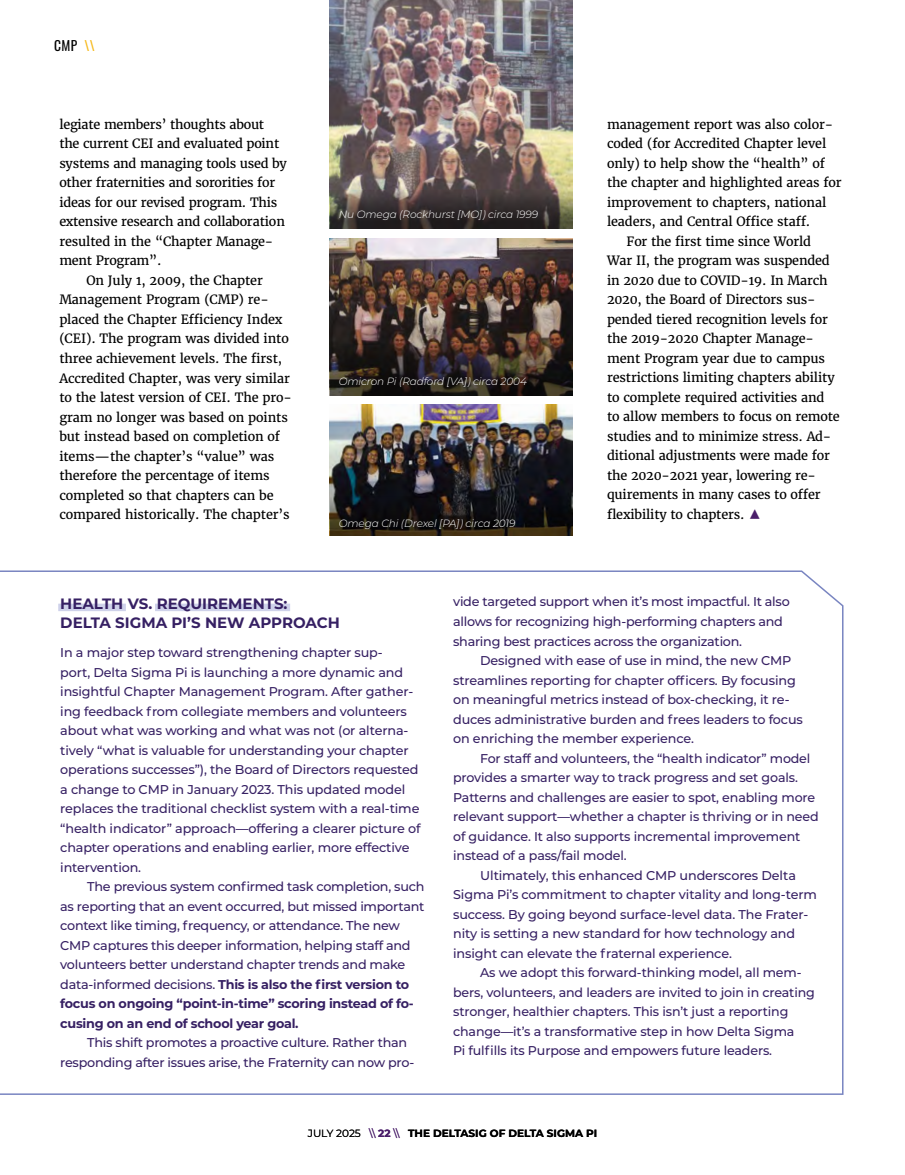
<style>
.page{position:relative;width:905px;height:1175px;background:#fff}
.page>*{position:absolute;margin:0;border:0;box-sizing:border-box;transform-origin:0 0}
.t1{font:700 15px/19.5px "Montserrat";color:#362063}
.t2{font:13.5px "Oswald";color:#000}
.t3{font:500 12.75px/19.5px "Montserrat";letter-spacing:-.01em;color:#362063}
.t4{font:12.75px "Merriweather";letter-spacing:-.01em;color:#000}
.t5{font:italic 300 10.5px "Montserrat";letter-spacing:-.01em;color:#fff}
.t6{font:700 10.5px "Montserrat";color:#000}
.t7{font:10.5px "Montserrat";color:#000}
.s1{color:#f6b819}
.s2{font-family:"Montserrat";font-size:22.5px;color:#4a1e6a}
.s3{font-weight:700}
.s4{color:#4a1e6a}
.s5{font-weight:700;color:#4a1e6a}
</style>
<div class="page">
<svg style="left:0;top:570px;width:844px;height:525px"></svg>
<img style="left:330px;top:405px;width:242px;height:91px">
<img style="left:330px;top:238px;width:242px;height:105px">
<img style="left:330px;top:0;width:242px;height:189px">
<svg style="left:330px;top:496px;width:242px;height:39px;background:#1b1713"></svg>
<svg style="left:330px;top:343px;width:242px;height:52px;background:#2f2520"></svg>
<svg style="left:330px;top:189px;width:242px;height:40px;background:#413a37"></svg>
<div style="left:58px;top:603px;width:68px;height:8px;background:#cfd2ea"></div>
<div style="left:155px;top:603px;width:135px;height:8px;background:#cfd2ea"></div>
<p class="t2" style="left:54px;top:34px;width:42px">CMP <span class="s1">\\</span></p>
<p class="t4" style="left:59px;top:116px;width:206px">legiate members’ thoughts about</p>
<p class="t4" style="left:59px;top:136px;width:221px">the current CEI and evaluated point</p>
<p class="t4" style="left:59px;top:155px;width:229px">systems and managing tools used by</p>
<p class="t4" style="left:59px;top:175px;width:217px">other fraternities and sororities for</p>
<p class="t4" style="left:59px;top:194px;width:219px">ideas for our revised program. This</p>
<p class="t4" style="left:59px;top:214px;width:227px">extensive research and collaboration</p>
<p class="t4" style="left:59px;top:233px;width:215px">resulted in the “Chapter Manage-</p>
<p class="t4" style="left:59px;top:253px;width:104px">ment Program”.</p>
<p class="t4" style="left:86px;top:272px;width:178px">On July 1, 2009, the Chapter</p>
<p class="t4" style="left:59px;top:292px;width:211px">Management Program (CMP) re-</p>
<p class="t4" style="left:59px;top:311px;width:225px">placed the Chapter Efficiency Index</p>
<p class="t4" style="left:59px;top:331px;width:231px">(CEI). The program was divided into</p>
<p class="t4" style="left:59px;top:350px;width:224px">three achievement levels. The first,</p>
<p class="t4" style="left:59px;top:370px;width:232px">Accredited Chapter, was very similar</p>
<p class="t4" style="left:59px;top:389px;width:234px">to the latest version of CEI. The pro-</p>
<p class="t4" style="left:59px;top:409px;width:230px">gram no longer was based on points</p>
<p class="t4" style="left:59px;top:428px;width:222px">but instead based on completion of</p>
<p class="t4" style="left:59px;top:448px;width:216px">items—the chapter’s “value” was</p>
<p class="t4" style="left:59px;top:467px;width:212px">therefore the percentage of items</p>
<p class="t4" style="left:59px;top:487px;width:216px">completed so that chapters can be</p>
<p class="t4" style="left:59px;top:506px;width:232px">compared historically. The chapter’s</p>
<p class="t5" style="left:339px;top:208px;width:201px">Nu Omega (Rockhurst [MO]) circa 1999</p>
<p class="t5" style="left:339px;top:374px;width:190px">Omicron Pi (Radford [VA]) circa 2004</p>
<p class="t5" style="left:339px;top:516px;width:178px">Omega Chi (Drexel [PA]) circa 2019</p>
<p class="t4" style="left:607px;top:116px;width:227px">management report was also color-</p>
<p class="t4" style="left:607px;top:136px;width:221px">coded (for Accredited Chapter level</p>
<p class="t4" style="left:607px;top:155px;width:219px">only) to help show the “health” of</p>
<p class="t4" style="left:607px;top:175px;width:236px">the chapter and highlighted areas for</p>
<p class="t4" style="left:607px;top:194px;width:221px">improvement to chapters, national</p>
<p class="t4" style="left:607px;top:214px;width:205px">leaders, and Central Office staff.</p>
<p class="t4" style="left:626px;top:233px;width:186px">For the first time since World</p>
<p class="t4" style="left:607px;top:253px;width:224px">War II, the program was suspended</p>
<p class="t4" style="left:607px;top:272px;width:222px">in 2020 due to COVID-19. In March</p>
<p class="t4" style="left:607px;top:292px;width:210px">2020, the Board of Directors sus-</p>
<p class="t4" style="left:607px;top:311px;width:222px">pended tiered recognition levels for</p>
<p class="t4" style="left:607px;top:331px;width:208px">the 2019-2020 Chapter Manage-</p>
<p class="t4" style="left:607px;top:350px;width:219px">ment Program year due to campus</p>
<p class="t4" style="left:607px;top:370px;width:229px">restrictions limiting chapters ability</p>
<p class="t4" style="left:607px;top:389px;width:219px">to complete required activities and</p>
<p class="t4" style="left:607px;top:409px;width:234px">to allow members to focus on remote</p>
<p class="t4" style="left:607px;top:428px;width:226px">studies and to minimize stress. Ad-</p>
<p class="t4" style="left:607px;top:448px;width:224px">ditional adjustments were made for</p>
<p class="t4" style="left:607px;top:467px;width:210px">the 2020-2021 year, lowering re-</p>
<p class="t4" style="left:607px;top:487px;width:215px">quirements in many cases to offer</p>
<p class="t4" style="left:607px;top:506px;width:156px">flexibility to chapters. <span class="s2">▲</span></p>
<p class="t1" style="left:60px;top:593px;width:281px">HEALTH VS. REQUIREMENTS:<br>DELTA SIGMA PI’S NEW APPROACH</p>
<p class="t3" style="left:60px;top:642px;width:362px">In a major step toward strengthening chapter sup-<br>port, Delta Sigma Pi is launching a more dynamic and insightful Chapter Management Program. After gather&shy;ing feedback from collegiate members and volunteers about what was working and what was not (or alterna&shy;tively “what is valuable for understanding your chapter operations successes”), the Board of Directors requested a change to CMP in January 2023. This updated model replaces the traditional checklist system with a real-time “health indicator” approach—offering a clearer picture of chapter operations and enabling earlier, more effective intervention.</p>
<p class="t3" style="left:60px;top:876px;width:365px;text-indent:27px">The previous system confirmed task completion, such as reporting that an event occurred, but missed important context like timing, frequency, or attendance. The new CMP captures this deeper information, helping staff and volunteers better understand chapter trends and make data-informed decisions. <span class="s3">This is also the first version to focus on ongoing “point-in-time” scoring instead of fo&shy;cusing on an end of school year goal.</span></p>
<p class="t3" style="left:60px;top:1032px;width:355px;text-indent:27px">This shift promotes a proactive culture. Rather than responding after issues arise, the Fraternity can now pro-</p>
<p class="t3" style="left:453px;top:591px;width:338px">vide targeted support when it’s most impactful. It also allows for recognizing high-performing chapters and sharing best practices across the organization.</p>
<p class="t3" style="left:453px;top:650px;width:351px;text-indent:27px">Designed with ease of use in mind, the new CMP streamlines reporting for chapter officers. By focusing on meaningful metrics instead of box-checking, it re&shy;duces administrative burden and frees leaders to focus on enriching the member experience.</p>
<p class="t3" style="left:480px;top:748px;width:332px">For staff and volunteers, the “health indicator” model</p>
<p class="t3" style="left:453px;top:767px;width:346px">provides a smarter way to track progress and set goals.</p>
<p class="t3" style="left:453px;top:787px;width:363px">Patterns and challenges are easier to spot, enabling more</p>
<p class="t3" style="left:453px;top:806px;width:367px">relevant support—whether a chapter is thriving or in need</p>
<p class="t3" style="left:453px;top:826px;width:349px">of guidance. It also supports incremental improvement</p>
<p class="t3" style="left:453px;top:845px;width:175px">instead of a pass/fail model.</p>
<p class="t3" style="left:480px;top:865px;width:317px">Ultimately, this enhanced CMP underscores Delta</p>
<p class="t3" style="left:453px;top:884px;width:365px">Sigma Pi’s commitment to chapter vitality and long-term</p>
<p class="t3" style="left:453px;top:904px;width:356px">success. By going beyond surface-level data. The Frater-</p>
<p class="t3" style="left:453px;top:923px;width:343px">nity is setting a new standard for how technology and</p>
<p class="t3" style="left:453px;top:943px;width:280px">insight can elevate the fraternal experience.</p>
<p class="t3" style="left:480px;top:962px;width:323px">As we adopt this forward-thinking model, all mem-</p>
<p class="t3" style="left:453px;top:982px;width:363px">bers, volunteers, and leaders are invited to join in creating</p>
<p class="t3" style="left:453px;top:1001px;width:337px">stronger, healthier chapters. This isn’t just a reporting</p>
<p class="t3" style="left:453px;top:1021px;width:343px">change—it’s a transformative step in how Delta Sigma</p>
<p class="t3" style="left:453px;top:1040px;width:320px">Pi fulfills its Purpose and empowers future leaders.</p>
<p class="t7" style="left:308px;top:1125px;width:94px">JULY 2025 <span class="s4">\\</span> <span class="s5">22</span> <span class="s4">\\</span></p>
<p class="t6" style="left:408px;top:1125px;width:191px">THE DELTASIG OF DELTA SIGMA PI</p>
</div>
